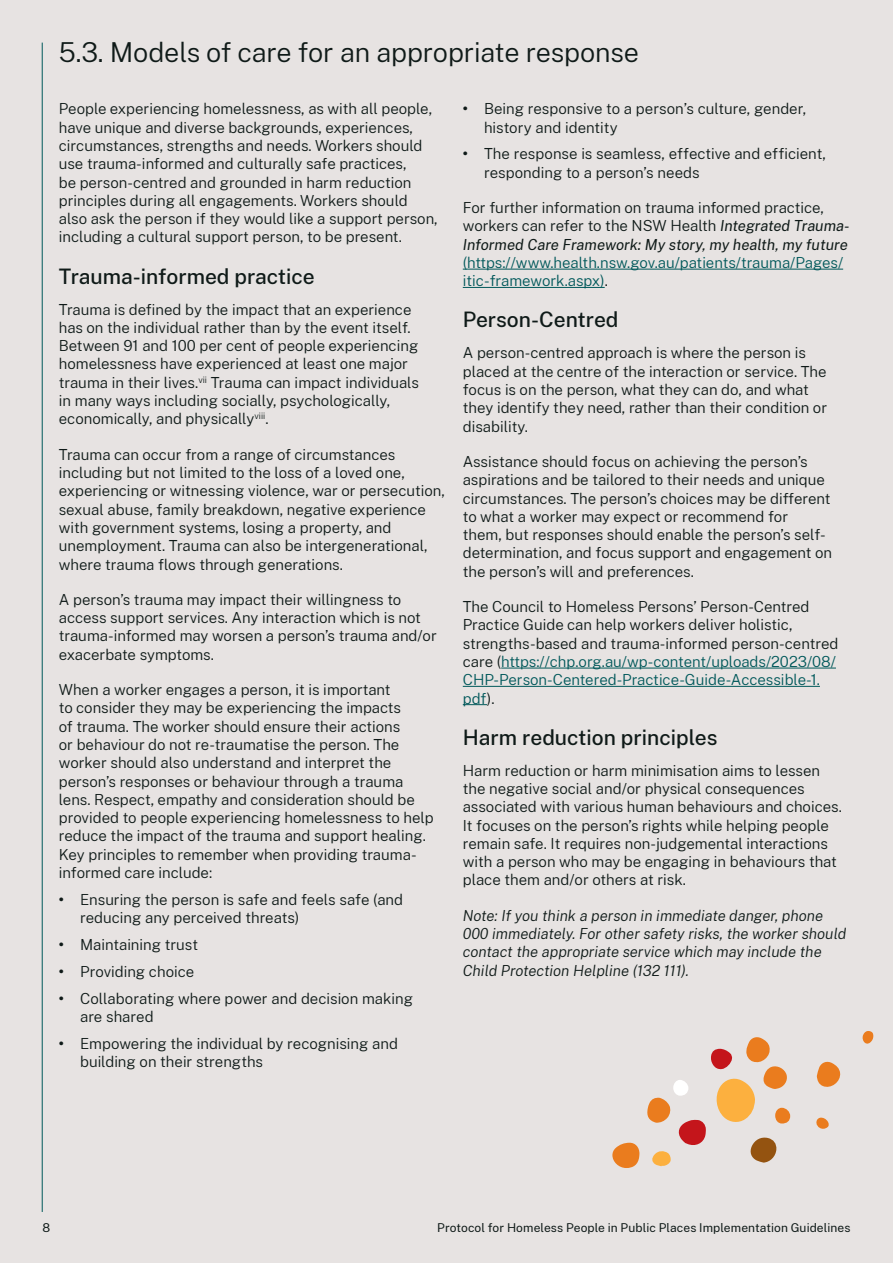
<style>
.page{position:relative;width:893px;height:1263px;background:#e7e3e2}
.page>*{position:absolute;margin:0;border:0;box-sizing:border-box;transform-origin:0 0}
.t1{font:300 27px "Public Sans";letter-spacing:-.005em;color:#0f1a18}
.t2{font:500 21px "Public Sans";color:#0f1a18}
.t3{font:300 15px/18.3px "Public Sans";color:#0f1a18}
.t4{font:italic 300 15px/18.3px "Public Sans";color:#0f1a18}
.t5{font:12px "Public Sans";letter-spacing:.01em;color:#0f1a18}
.s1{font-weight:700}
.s2{font-weight:400;font-style:italic}
.s3{color:#00585a}
</style>
<div class="page">
<hr style="left:42px;top:43px;width:1px;height:1169px;background:#00585a">
<hr style="left:463px;top:269px;width:380px;height:1px;background:#00585a">
<hr style="left:463px;top:287px;width:142px;height:1px;background:#00585a">
<hr style="left:501px;top:668px;width:335px;height:1px;background:#00585a">
<hr style="left:463px;top:686px;width:357px;height:1px;background:#00585a">
<svg style="left:463px;top:704px;width:24px;height:1px"></svg>
<svg style="left:817px;top:1061px;width:24px;height:26px"></svg>
<svg style="left:816px;top:1117px;width:13px;height:12px"></svg>
<svg style="left:862px;top:1031px;width:11px;height:13px"></svg>
<svg style="left:612px;top:1143px;width:28px;height:25px"></svg>
<svg style="left:647px;top:1037px;width:143px;height:129px"></svg>
<h3 class="t1" style="left:59px;top:34px;width:582px">5.3. Models of care for an appropriate response</h3>
<p class="t3" style="left:59px;top:99px;width:380px">People experiencing homelessness, as with all people, have unique and diverse backgrounds, experiences, circumstances, strengths and needs. Workers should use trauma-informed and culturally safe practices,<br>be person-centred and grounded in harm reduction principles during all engagements. Workers should also ask the person if they would like a support person, including a cultural support person, to be present.</p>
<h4 class="t2" style="left:59px;top:261px;width:257px">Trauma-informed practice</h4>
<p class="t3" style="left:59px;top:299px;width:362px">Trauma is defined by the impact that an experience has on the individual rather than by the event itself.<br>Between 91 and 100 per cent of people experiencing homelessness have experienced at least one major trauma in their lives.<sup>vii</sup> Trauma can impact individuals in many ways including socially, psychologically, economically, and physically<sup>viii</sup>.</p>
<p class="t3" style="left:59px;top:444px;width:388px">Trauma can occur from a range of circumstances including but not limited to the loss of a loved one, experiencing or witnessing violence, war or persecution, sexual abuse, family breakdown, negative experience with government systems, losing a property, and unemployment. Trauma can also be intergenerational, where trauma flows through generations.</p>
<p class="t3" style="left:59px;top:589px;width:380px">A person’s trauma may impact their willingness to access support services. Any interaction which is not trauma-informed may worsen a person’s trauma and/or exacerbate symptoms.</p>
<p class="t3" style="left:59px;top:680px;width:376px">When a worker engages a person, it is important<br>to consider they may be experiencing the impacts<br>of trauma. The worker should ensure their actions<br>or behaviour do not re-traumatise the person. The worker should also understand and interpret the person’s responses or behaviour through a trauma lens. Respect, empathy and consideration should be provided to people experiencing homelessness to help reduce the impact of the trauma and support healing.<br>Key principles to remember when providing trauma&shy;informed care include:</p>
<p class="t3" style="left:80px;top:890px;width:325px;text-indent:-21px"><span class="s1">•</span> Ensuring the person is safe and feels safe (and reducing any perceived threats)</p>
<p class="t3" style="left:59px;top:935px;width:141px"><span class="s1">•</span> Maintaining trust</p>
<p class="t3" style="left:59px;top:961px;width:137px"><span class="s1">•</span> Providing choice</p>
<p class="t3" style="left:80px;top:988px;width:334px;text-indent:-21px"><span class="s1">•</span> Collaborating where power and decision making are shared</p>
<p class="t3" style="left:80px;top:1033px;width:319px;text-indent:-21px"><span class="s1">•</span> Empowering the individual by recognising and building on their strengths</p>
<p class="t3" style="left:484px;top:99px;width:324px;text-indent:-21px"><span class="s1">•</span> Being responsive to a person’s culture, gender, history and identity</p>
<p class="t3" style="left:484px;top:144px;width:343px;text-indent:-21px"><span class="s1">•</span> The response is seamless, effective and efficient, responding to a person’s needs</p>
<p class="t3" style="left:463px;top:198px;width:388px">For further information on trauma informed practice, workers can refer to the NSW Health <span class="s2">Integrated Trauma-Informed Care Framework: My story, my health, my future </span><span class="s3">(https://www.health.nsw.gov.au/patients/trauma/Pages/ itic-framework.aspx)</span>.</p>
<h4 class="t2" style="left:463px;top:305px;width:157px">Person-Centred</h4>
<p class="t3" style="left:463px;top:343px;width:366px">A person-centred approach is where the person is placed at the centre of the interaction or service. The focus is on the person, what they can do, and what they identify they need, rather than their condition or disability.</p>
<p class="t3" style="left:463px;top:452px;width:371px">Assistance should focus on achieving the person’s aspirations and be tailored to their needs and unique circumstances. The person’s choices may be different to what a worker may expect or recommend for<br>them, but responses should enable the person’s self&shy;determination, and focus support and engagement on the person’s will and preferences.</p>
<p class="t3" style="left:463px;top:597px;width:377px">The Council to Homeless Persons’ Person-Centred Practice Guide can help workers deliver holistic, strengths-based and trauma-informed person-centred care (<span class="s3">https://chp.org.au/wp-content/uploads/2023/08/ CHP-Person-Centered-Practice-Guide-Accessible-1. pdf</span>).</p>
<h4 class="t2" style="left:463px;top:722px;width:256px">Harm reduction principles</h4>
<p class="t3" style="left:463px;top:760px;width:381px">Harm reduction or harm minimisation aims to lessen the negative social and/or physical consequences associated with various human behaviours and choices.<br>It focuses on the person’s rights while helping people remain safe. It requires non-judgemental interactions with a person who may be engaging in behaviours that place them and/or others at risk.</p>
<p class="t4" style="left:463px;top:905px;width:385px">Note: If you think a person in immediate danger, phone 000 immediately. For other safety risks, the worker should contact the appropriate service which may include the Child Protection Helpline (132 111).</p>
<p class="t5" style="left:43px;top:1219px;width:9px">8</p>
<p class="t5" style="left:437px;top:1219px;width:415px">Protocol for Homeless People in Public Places Implementation Guidelines</p>
</div>
